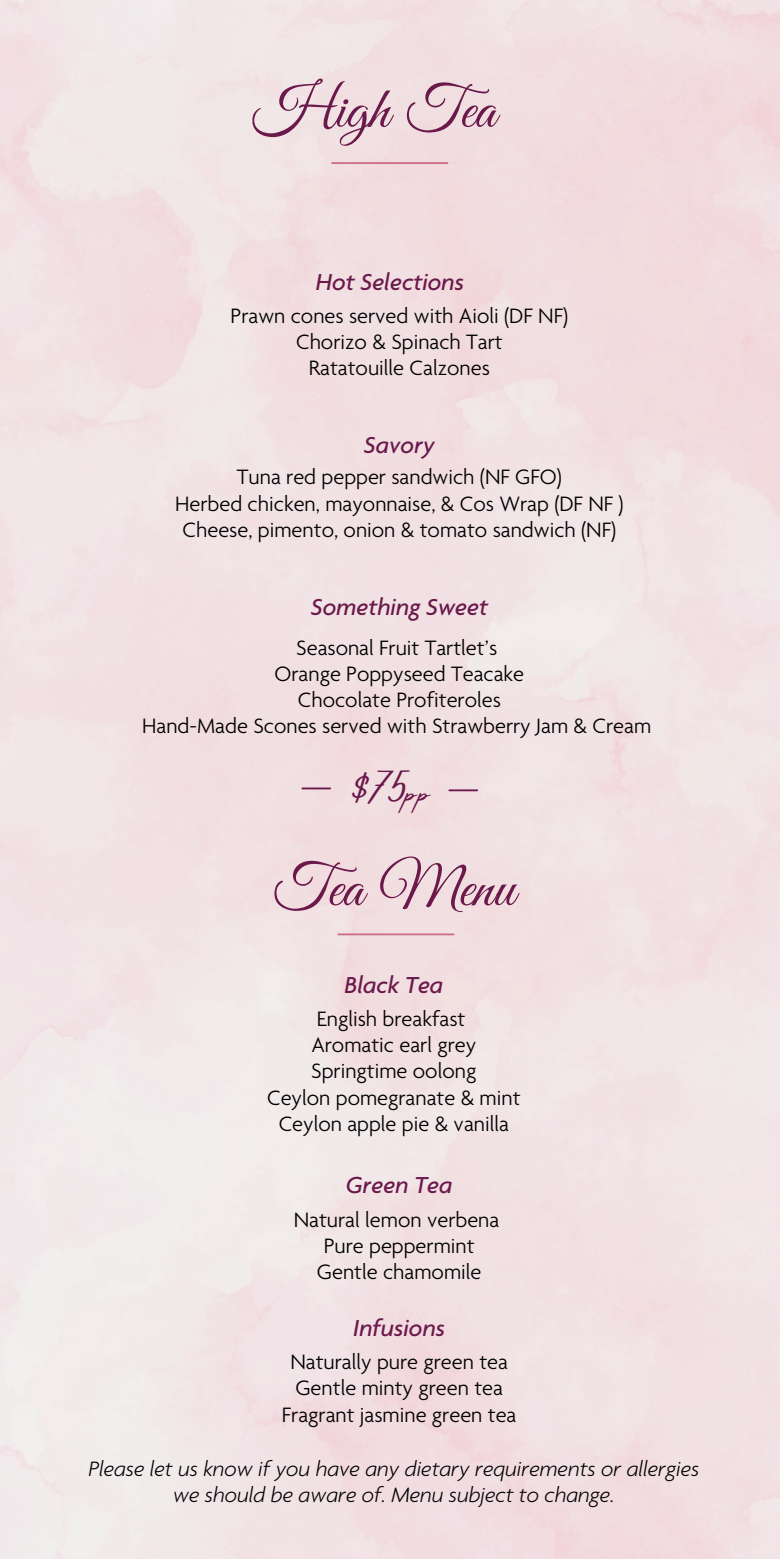
<style>
.page{position:relative;width:780px;height:1559px;background:#fff}
.page>*{position:absolute;margin:0;border:0;box-sizing:border-box;transform-origin:0 0}
.t1{font:60px "Great Vibes";color:#6b194b}
.t2{font:30px "Amsterdam Four";color:#6b194b}
.t3{font:italic 500 25px "Agenda";color:#6b194b}
.t4{font:300 22.5px/26.2px "Agenda";color:#000;text-align:center}
.t5{font:italic 300 22.5px/26.2px "Agenda";color:#000;text-align:center}
</style>
<div class="page">
<img style="left:0;top:0;width:780px;height:1558px">
<hr style="left:332px;top:162px;width:115px;height:2px;background:#cd6f87">
<hr style="left:338px;top:933px;width:116px;height:2px;background:#cd6f87">
<hr style="left:302px;top:787px;width:28px;height:2px;background:#6b194b">
<hr style="left:449px;top:789px;width:28px;height:2px;background:#6b194b">
<h4 class="t1" style="left:253px;top:76px;width:245px">High Tea</h4>
<h2 class="t3" style="left:316px;top:271px;width:150px">Hot Selections</h2>
<h4 class="t4" style="left:231px;top:304px;width:339px">Prawn cones served with Aioli (DF NF)<br>Chorizo &amp; Spinach Tart<br>Ratatouille Calzones</h4>
<p class="t3" style="left:364px;top:434px;width:72px">Savory</p>
<p class="t4" style="left:175px;top:466px;width:450px">Tuna red pepper sandwich (NF GFO)<br>Herbed chicken, mayonnaise, &amp; Cos Wrap (DF NF )<br>Cheese, pimento, onion &amp; tomato sandwich (NF)</p>
<p class="t3" style="left:311px;top:595px;width:179px">Something Sweet</p>
<h1 class="t4" style="left:142px;top:636px;width:511px">Seasonal Fruit Tartlet’s<br>Orange Poppyseed Teacake<br>Chocolate Profiteroles<br>Hand-Made Scones served with Strawberry Jam &amp; Cream</h1>
<h1 class="t2" style="left:349px;top:775px;width:82px">$75pp</h1>
<p class="t1" style="left:273px;top:854px;width:244px">Tea Menu</p>
<h3 class="t3" style="left:344px;top:973px;width:100px">Black Tea</h3>
<h3 class="t4" style="left:267px;top:1007px;width:255px">English breakfast<br>Aromatic earl grey<br>Springtime oolong<br>Ceylon pomegranate &amp; mint<br>Ceylon apple pie &amp; vanilla</h3>
<h4 class="t3" style="left:346px;top:1173px;width:108px">Green Tea</h4>
<h3 class="t4" style="left:294px;top:1208px;width:207px">Natural lemon verbena<br>Pure peppermint<br>Gentle chamomile</h3>
<h3 class="t3" style="left:353px;top:1316px;width:94px">Infusions</h3>
<h4 class="t4" style="left:282px;top:1350px;width:236px">Naturally pure green tea<br>Gentle minty green tea<br>Fragrant jasmine green tea</h4>
<h3 class="t5" style="left:88px;top:1456px;width:612px">Please let us know if you have any dietary requirements or allergies we should be aware of. Menu subject to change.</h3>
</div>
